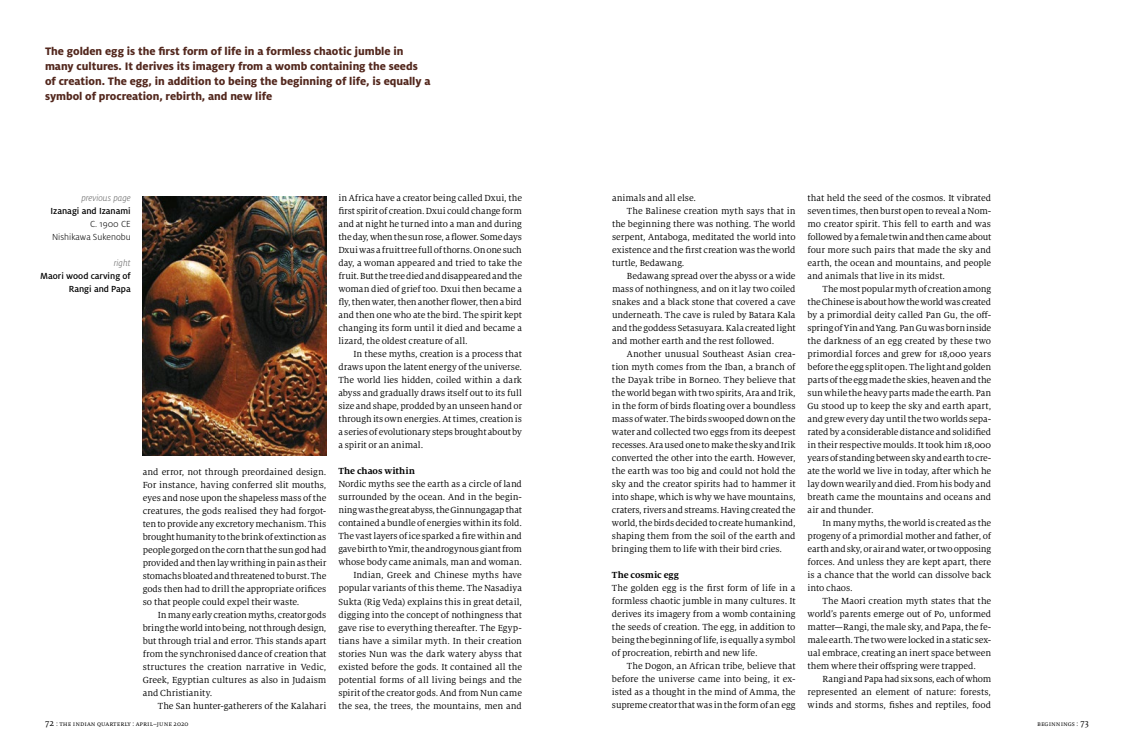
<style>
.page{position:relative;width:1134px;height:752px;background:#fff}
.page>*{position:absolute;margin:0;border:0;box-sizing:border-box;transform-origin:0 0}
.t1{font:800 12px/15px "Milo Pro";letter-spacing:-.005em;color:#53281e}
.t2{font:9.8px/13px "Milo Serif Pro";letter-spacing:.005em;color:#000;text-align:justify}
.t3{font:500 9.8px/13px "Milo Pro";color:#000;text-align:right}
.t4{font:700 9.8px "Milo Serif Pro";color:#000}
.t5{font:300 9.8px/13px "Milo Pro";color:#000;text-align:right}
.t6{font:italic 300 9.8px "Milo Pro";color:#676767}
.t7{font:7px "Milo Serif Pro";letter-spacing:.005em;color:#000}
.s1{font-size:9.8px}
</style>
<div class="page">
<img style="left:142px;top:196px;width:184px;height:259px">
<p class="t1" style="left:45px;top:43px;width:387px">The golden egg is the first form of life in a formless chaotic jumble in many cultures. It derives its imagery from a womb containing the seeds of creation. The egg, in addition to being the beginning of life, is equally a symbol of procreation, rebirth, and new life</p>
<p class="t6" style="left:81px;top:193px;width:51px">previous page</p>
<p class="t3" style="left:51px;top:204px;width:82px">Izanagi and Izanami</p>
<p class="t5" style="left:52px;top:217px;width:80px">C. 1900 CE<br>Nishikawa Sukenobu</p>
<p class="t6" style="left:114px;top:258px;width:18px">right</p>
<p class="t3" style="left:40px;top:269px;width:92px">Maori wood carving of<br>Rangi and Papa</p>
<p class="t2" style="left:143px;top:464px;width:185px">and error, not through preordained design.<br>For instance, having conferred slit mouths, eyes and nose upon the shapeless mass of the creatures, the gods realised they had forgot&shy;ten to provide any excretory mechanism. This brought humanity to the brink of extinction as people gorged on the corn that the sun god had provided and then lay writhing in pain as their stomachs bloated and threatened to burst. The gods then had to drill the appropriate orifices so that people could expel their waste.</p>
<p class="t2" style="left:143px;top:607px;width:185px;text-indent:15px">In many early creation myths, creator gods bring the world into being, not through design, but through trial and error. This stands apart from the synchronised dance of creation that structures the creation narrative in Vedic, Greek, Egyptian cultures as also in Judaism and Christianity.</p>
<p class="t2" style="left:158px;top:698px;width:170px">The San hunter-gatherers of the Kalahari</p>
<p class="t2" style="left:338px;top:191px;width:185px">in Africa have a creator being called Dxui, the first spirit of creation. Dxui could change form and at night he turned into a man and during the day, when the sun rose, a flower. Some days Dxui was a fruit tree full of thorns. On one such day, a woman appeared and tried to take the fruit. But the tree died and disappeared and the woman died of grief too. Dxui then became a fly, then water, then another flower, then a bird and then one who ate the bird. The spirit kept changing its form until it died and became a lizard, the oldest creature of all.</p>
<p class="t2" style="left:338px;top:347px;width:185px;text-indent:15px">In these myths, creation is a process that draws upon the latent energy of the universe.<br>The world lies hidden, coiled within a dark abyss and gradually draws itself out to its full size and shape, prodded by an unseen hand or through its own energies. At times, creation is a series of evolutionary steps brought about by a spirit or an animal.</p>
<p class="t4" style="left:338px;top:465px;width:78px">The chaos within</p>
<p class="t2" style="left:338px;top:477px;width:185px;text-align:right">Nordic myths see the earth as a circle of land surrounded by the ocean. And in the begin&shy;ning was the great abyss, the Ginnungagap that contained a bundle of energies within its fold.<br>The vast layers of ice sparked a fire within and gave birth to Ymir, the androgynous giant from whose body came animals, man and woman.<br>Indian, Greek and Chinese myths have popular variants of this theme. The Nasadiya Sukta (Rig Veda) explains this in great detail, digging into the concept of nothingness that gave rise to everything thereafter. The Egyp&shy;tians have a similar myth. In their creation stories Nun was the dark watery abyss that existed before the gods. It contained all the potential forms of all living beings and the spirit of the creator gods. And from Nun came the sea, the trees, the mountains, men and</p>
<p class="t2" style="left:612px;top:191px;width:86px">animals and all else.</p>
<p class="t2" style="left:627px;top:204px;width:170px">The Balinese creation myth says that in</p>
<p class="t2" style="left:612px;top:217px;width:185px">the beginning there was nothing. The world</p>
<p class="t2" style="left:612px;top:230px;width:185px">serpent, Antaboga, meditated the world into</p>
<p class="t2" style="left:612px;top:243px;width:185px">existence and the first creation was the world</p>
<p class="t2" style="left:612px;top:256px;width:74px">turtle, Bedawang.</p>
<p class="t2" style="left:627px;top:269px;width:170px">Bedawang spread over the abyss or a wide</p>
<p class="t2" style="left:612px;top:282px;width:185px">mass of nothingness, and on it lay two coiled</p>
<p class="t2" style="left:612px;top:295px;width:185px">snakes and a black stone that covered a cave</p>
<p class="t2" style="left:612px;top:308px;width:185px">underneath. The cave is ruled by Batara Kala</p>
<p class="t2" style="left:612px;top:321px;width:185px">and the goddess Setasuyara. Kala created light</p>
<p class="t2" style="left:612px;top:334px;width:164px">and mother earth and the rest followed.</p>
<p class="t2" style="left:627px;top:347px;width:170px">Another unusual Southeast Asian crea-</p>
<p class="t2" style="left:612px;top:360px;width:185px">tion myth comes from the Iban, a branch of</p>
<p class="t2" style="left:612px;top:373px;width:185px">the Dayak tribe in Borneo. They believe that</p>
<p class="t2" style="left:612px;top:386px;width:185px">the world began with two spirits, Ara and Irik,</p>
<p class="t2" style="left:612px;top:399px;width:185px">in the form of birds floating over a boundless</p>
<p class="t2" style="left:612px;top:412px;width:185px">mass of water. The birds swooped down on the</p>
<p class="t2" style="left:612px;top:425px;width:185px">water and collected two eggs from its deepest</p>
<p class="t2" style="left:612px;top:438px;width:185px">recesses. Ara used one to make the sky and Irik</p>
<p class="t2" style="left:612px;top:451px;width:185px">converted the other into the earth. However,</p>
<p class="t2" style="left:612px;top:464px;width:185px">the earth was too big and could not hold the</p>
<p class="t2" style="left:612px;top:477px;width:185px">sky and the creator spirits had to hammer it</p>
<p class="t2" style="left:612px;top:490px;width:185px">into shape, which is why we have mountains,</p>
<p class="t2" style="left:612px;top:503px;width:185px">craters, rivers and streams. Having created the</p>
<p class="t2" style="left:612px;top:516px;width:185px">world, the birds decided to create humankind,</p>
<p class="t2" style="left:612px;top:529px;width:185px">shaping them from the soil of the earth and</p>
<p class="t2" style="left:612px;top:542px;width:172px">bringing them to life with their bird cries.</p>
<p class="t4" style="left:612px;top:569px;width:69px">The cosmic egg</p>
<p class="t2" style="left:612px;top:581px;width:185px">The golden egg is the first form of life in a formless chaotic jumble in many cultures. It derives its imagery from a womb containing the seeds of creation. The egg, in addition to being the beginning of life, is equally a symbol of procreation, rebirth and new life.</p>
<p class="t2" style="left:612px;top:659px;width:185px;text-indent:15px">The Dogon, an African tribe, believe that before the universe came into being, it ex&shy;isted as a thought in the mind of Amma, the supreme creator that was in the form of an egg</p>
<p class="t2" style="left:807px;top:191px;width:185px">that held the seed of the cosmos. It vibrated seven times, then burst open to reveal a Nom&shy;mo creator spirit. This fell to earth and was followed by a female twin and then came about four more such pairs that made the sky and earth, the ocean and mountains, and people and animals that live in its midst.</p>
<p class="t2" style="left:807px;top:282px;width:185px;text-indent:15px">The most popular myth of creation among the Chinese is about how the world was created by a primordial deity called Pan Gu, the off&shy;spring of Yin and Yang. Pan Gu was born inside the darkness of an egg created by these two primordial forces and grew for 18,000 years before the egg split open. The light and golden parts of the egg made the skies, heaven and the sun while the heavy parts made the earth. Pan Gu stood up to keep the sky and earth apart, and grew every day until the two worlds sepa&shy;rated by a considerable distance and solidified in their respective moulds. It took him 18,000 years of standing between sky and earth to cre&shy;ate the world we live in today, after which he lay down wearily and died. From his body and breath came the mountains and oceans and air and thunder.</p>
<p class="t2" style="left:807px;top:516px;width:185px;text-indent:15px">In many myths, the world is created as the progeny of a primordial mother and father, of earth and sky, or air and water, or two opposing forces. And unless they are kept apart, there is a chance that the world can dissolve back into chaos.</p>
<p class="t2" style="left:807px;top:594px;width:185px;text-indent:15px">The Maori creation myth states that the world’s parents emerge out of Po, unformed matter—Rangi, the male sky, and Papa, the fe&shy;male earth. The two were locked in a static sex&shy;ual embrace, creating an inert space between them where their offspring were trapped.</p>
<p class="t2" style="left:807px;top:672px;width:185px;text-indent:15px">Rangi and Papa had six sons, each of whom represented an element of nature: forests, winds and storms, fishes and reptiles, food</p>
<p class="t7" style="left:45px;top:719px;width:145px"><span class="s1">72</span> : The indian quarterly : April–June 2020</p>
<p class="t7" style="left:1037px;top:719px;width:53px">beginnings : <span class="s1">73</span></p>
</div>
